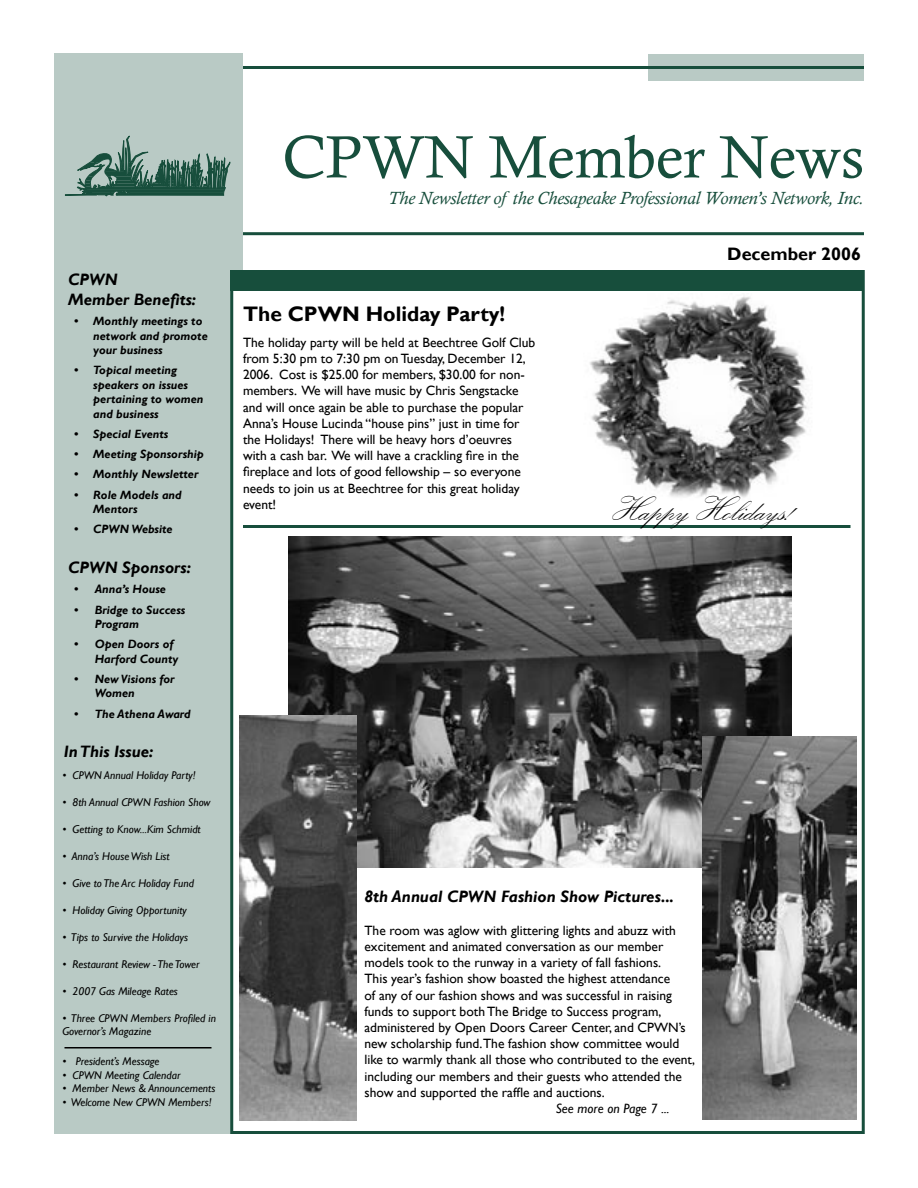
<style>
.page{position:relative;width:918px;height:1188px;background:#fff}
.page>*{position:absolute;margin:0;border:0;box-sizing:border-box;transform-origin:0 0}
.t1{font:60px "Calisto";color:#174e3c}
.t2{font:36px "Kunstler Script";color:#000}
.t3{font:700 21px "Gill Sans";color:#000}
.t4{font:italic 18px "Calisto";letter-spacing:-.005em;color:#174e3c}
.t5{font:700 18px "Gill Sans";color:#000}
.t6{font:italic 700 16.5px/19.8px "Gill Sans";color:#000}
.t7{font:13.5px/16.2px "Gill Sans";color:#000}
.t8{font:italic 13.5px "Gill Sans";color:#000}
.t9{font:italic 700 12px/14.4px "Gill Sans";color:#000}
.t10{font:italic 11.25px/13.5px "Gill Sans";color:#000}
</style>
<div class="page">
<div style="left:54px;top:54px;width:189px;height:1080px;background:#b9cac5"></div>
<hr style="left:243px;top:232px;width:621px;height:3px;background:#174e3c">
<div style="left:232px;top:272px;width:631px;height:860px;background:#fff"></div>
<div style="left:230px;top:270px;width:634px;height:20px;background:#174e3c"></div>
<div style="left:648px;top:54px;width:216px;height:27px;background:#b9cac5"></div>
<hr style="left:243px;top:66px;width:621px;height:3px;background:#174e3c">
<svg style="left:65px;top:136px;width:165px;height:61px"></svg>
<img style="left:590px;top:296px;width:217px;height:202px">
<img style="left:288px;top:536px;width:504px;height:332px">
<img style="left:240px;top:716px;width:117px;height:405px">
<img style="left:702px;top:737px;width:154px;height:382px">
<hr style="left:243px;top:525px;width:607px;height:3px;background:#174e3c">
<hr style="left:64px;top:1047px;width:148px;height:2px;background:#000">
<p class="t6" style="left:68px;top:270px;width:130px">CPWN<br>Member Benefits:</p>
<p class="t9" style="left:93px;top:314px;width:116px;text-indent:-19px">• Monthly meetings to network and promote your business</p>
<p class="t9" style="left:93px;top:363px;width:112px;text-indent:-19px">• Topical meeting speakers on issues pertaining to women and business</p>
<p class="t9" style="left:74px;top:427px;width:96px">• Special Events</p>
<p class="t9" style="left:74px;top:447px;width:131px">• Meeting Sponsorship</p>
<p class="t9" style="left:74px;top:467px;width:126px">• Monthly Newsletter</p>
<p class="t9" style="left:93px;top:488px;width:90px;text-indent:-19px">• Role Models and<br>Mentors</p>
<p class="t9" style="left:74px;top:522px;width:100px">• CPWN Website</p>
<p class="t6" style="left:68px;top:558px;width:125px">CPWN Sponsors:</p>
<p class="t9" style="left:74px;top:582px;width:93px">• Anna’s House</p>
<p class="t9" style="left:95px;top:603px;width:92px;text-indent:-21px">• Bridge to Success<br>Program</p>
<p class="t9" style="left:95px;top:637px;width:85px;text-indent:-21px">• Open Doors of<br>Harford County</p>
<p class="t9" style="left:95px;top:672px;width:81px;text-indent:-21px">• New Visions for<br>Women</p>
<p class="t9" style="left:74px;top:707px;width:118px">• The Athena Award</p>
<p class="t6" style="left:64px;top:742px;width:91px">In This Issue:</p>
<p class="t10" style="left:62px;top:769px;width:135px">• CPWN Annual Holiday Party!</p>
<p class="t10" style="left:62px;top:796px;width:150px">• 8th Annual CPWN Fashion Show</p>
<p class="t10" style="left:62px;top:823px;width:140px">• Getting to Know...Kim Schmidt</p>
<p class="t10" style="left:62px;top:850px;width:109px">• Anna’s House Wish List</p>
<p class="t10" style="left:62px;top:877px;width:133px">• Give to The Arc Holiday Fund</p>
<p class="t10" style="left:62px;top:904px;width:126px">• Holiday Giving Opportunity</p>
<p class="t10" style="left:62px;top:931px;width:127px">• Tips to Survive the Holidays</p>
<p class="t10" style="left:62px;top:958px;width:139px">• Restaurant Review - The Tower</p>
<p class="t10" style="left:62px;top:985px;width:117px">• 2007 Gas Mileage Rates</p>
<p class="t10" style="left:62px;top:1012px;width:155px">• Three CPWN Members Profiled in<br>Governor’s Magazine</p>
<p class="t10" style="left:62px;top:1055px;width:99px">• President’s Message</p>
<p class="t10" style="left:62px;top:1068px;width:120px">• CPWN Meeting Calendar</p>
<p class="t10" style="left:62px;top:1082px;width:154px">• Member News &amp; Announcements</p>
<p class="t10" style="left:62px;top:1095px;width:151px">• Welcome New CPWN Members!</p>
<h1 class="t1" style="left:282px;top:122px;width:583px">CPWN Member News</h1>
<h3 class="t4" style="left:388px;top:187px;width:478px">The Newsletter of the Chesapeake Professional Women’s Network, Inc.</h3>
<h3 class="t3" style="left:243px;top:301px;width:264px">The CPWN Holiday Party!</h3>
<p class="t7" style="left:243px;top:334px;width:294px">The holiday party will be held at Beechtree Golf Club from 5:30 pm to 7:30 pm on Tuesday, December 12, 2006. Cost is $25.00 for members, $30.00 for non&shy;members. We will have music by Chris Sengstacke and will once again be able to purchase the popular Anna’s House Lucinda “house pins” just in time for the Holidays! There will be heavy hors d’oeuvres with a cash bar. We will have a crackling fire in the fireplace and lots of good fellowship – so everyone needs to join us at Beechtree for this great holiday event!</p>
<h3 class="t5" style="left:727px;top:243px;width:135px">December 2006</h3>
<h2 class="t2" style="left:610px;top:490px;width:184px">Happy Holidays!</h2>
<p class="t6" style="left:364px;top:887px;width:311px">8th Annual CPWN Fashion Show Pictures...</p>
<p class="t7" style="left:364px;top:922px;width:332px">The room was aglow with glittering lights and abuzz with excitement and animated conversation as our member models took to the runway in a variety of fall fashions.<br>This year’s fashion show boasted the highest attendance<br>of any of our fashion shows and was successful in raising funds to support both The Bridge to Success program, administered by Open Doors Career Center, and CPWN’s new scholarship fund.The fashion show committee would like to warmly thank all those who contributed to the event, including our members and their guests who attended the show and supported the raffle and auctions.</p>
<p class="t8" style="left:556px;top:1101px;width:115px">See more on Page 7 ...</p>
</div>
